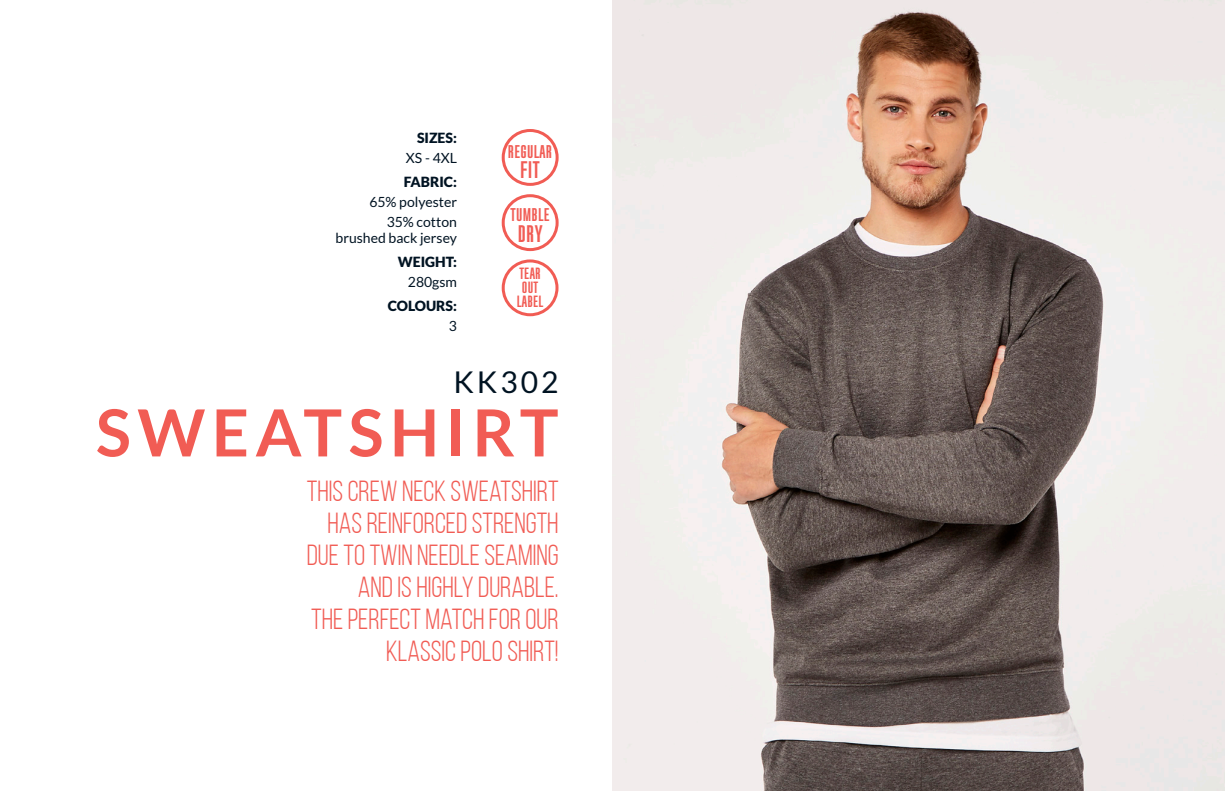
<style>
.page{position:relative;width:1225px;height:791px;background:#fff}
.page>*{position:absolute;margin:0;border:0;box-sizing:border-box;transform-origin:0 0}
.t1{font:700 65px "Lato";letter-spacing:.1em;color:#f15c54}
.t2{font:30px "Lato";letter-spacing:.1em;color:#001322}
.t3{font:29px/32px "Bebas Neue";color:#f15c54;text-align:right}
.t4{font:500 24.3px "Ticketbook";letter-spacing:.015em;color:#f15c54}
.t5{font:500 18.7px "Ticketbook";letter-spacing:.015em;color:#f15c54}
.t6{font:500 16.5px "Ticketbook";letter-spacing:.015em;color:#f15c54}
.t7{font:14px "Lato";color:#001322}
.t8{font:900 14px "Lato";color:#001322}
</style>
<div class="page">
<img style="left:612px;top:0;width:613px;height:791px">
<div style="left:502px;top:194px;width:56px;height:57px;border:3px solid #f15c54;border-radius:50%"></div>
<div style="left:502px;top:259px;width:56px;height:57px;border:3px solid #f15c54;border-radius:50%"></div>
<div style="left:502px;top:129px;width:56px;height:57px;border:3px solid #f15c54;border-radius:50%"></div>
<p class="t8" style="left:417px;top:130px;width:41px">SIZES:</p>
<p class="t7" style="left:406px;top:150px;width:53px">XS - 4XL</p>
<p class="t8" style="left:404px;top:174px;width:55px">FABRIC:</p>
<p class="t7" style="left:369px;top:194px;width:89px">65% polyester</p>
<p class="t7" style="left:387px;top:214px;width:72px">35% cotton</p>
<p class="t7" style="left:335px;top:230px;width:123px">brushed back jersey</p>
<p class="t8" style="left:398px;top:254px;width:61px">WEIGHT:</p>
<p class="t7" style="left:408px;top:274px;width:51px">280gsm</p>
<p class="t8" style="left:388px;top:298px;width:71px">COLOURS:</p>
<p class="t7" style="left:449px;top:318px;width:10px">3</p>
<p class="t5" style="left:508px;top:141px;width:46px">REGULAR</p>
<p class="t4" style="left:520px;top:156px;width:21px">FIT</p>
<p class="t5" style="left:510px;top:204px;width:41px">TUMBLE</p>
<p class="t4" style="left:518px;top:220px;width:26px">DRY</p>
<p class="t6" style="left:519px;top:264px;width:23px">TEAR</p>
<p class="t6" style="left:522px;top:278px;width:18px">OUT</p>
<p class="t6" style="left:517px;top:292px;width:28px">LABEL</p>
<p class="t2" style="left:453px;top:366px;width:107px">KK302</p>
<p class="t1" style="left:96px;top:395px;width:464px">SWEATSHIRT</p>
<p class="t3" style="left:307px;top:475px;width:253px">THIS CREW NECK SWEATSHIRT<br>HAS REINFORCED STRENGTH<br>DUE TO TWIN NEEDLE SEAMING<br>AND IS HIGHLY DURABLE.</p>
<p class="t3" style="left:311px;top:603px;width:249px">THE PERFECT MATCH FOR OUR<br>KLASSIC POLO SHIRT!</p>
</div>
